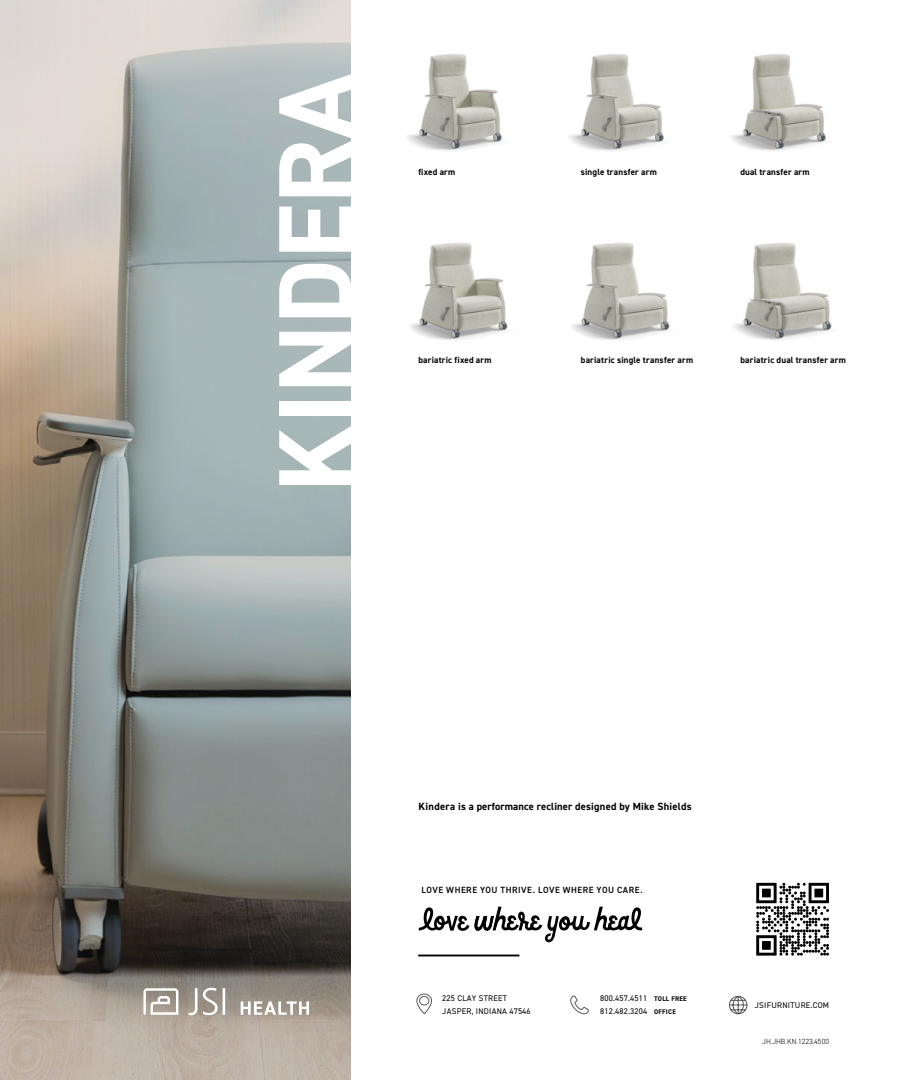
<style>
.page{position:relative;width:918px;height:1080px;background:#fff}
.page>*{position:absolute;margin:0;border:0;box-sizing:border-box;transform-origin:0 0}
.t1{font:700 105px "DIN2014";color:#fff}
.t2{font:700 10.5px "DIN2014";letter-spacing:.02em;color:#000}
.t3{font:700 9px "DIN2014";letter-spacing:.02em;color:#000}
.t4{font:600 9px "DIN2014";letter-spacing:.06em;color:#000}
.t5{font:8.25px/13.5px "DIN2014";letter-spacing:.03em;color:#000}
.t6{font:300 7.5px "DIN2014";color:#000}
.s1{font-weight:700;font-size:6.75px}
</style>
<div class="page">
<img style="left:0;top:0;width:351px;height:1080px">
<img style="left:407px;top:54px;width:96px;height:97px">
<img style="left:410px;top:243px;width:98px;height:97px">
<img style="left:569px;top:54px;width:96px;height:97px">
<img style="left:572px;top:243px;width:98px;height:97px">
<img style="left:731px;top:54px;width:96px;height:97px">
<img style="left:734px;top:243px;width:98px;height:97px">
<svg style="left:756px;top:883px;width:73px;height:73px"></svg>
<svg style="left:241px;top:1001px;width:68px;height:14px"></svg>
<svg style="left:189px;top:988px;width:36px;height:27px"></svg>
<svg style="left:143px;top:988px;width:35px;height:27px"></svg>
<svg style="left:570px;top:995px;width:19px;height:20px"></svg>
<svg style="left:416px;top:993px;width:16px;height:22px"></svg>
<svg style="left:729px;top:995px;width:19px;height:20px"></svg>
<hr style="left:418px;top:955px;width:101px;height:1px;background:#000">
<svg style="left:419px;top:906px;width:223px;height:36px"></svg>
<h1 class="t1" style="left:246px;top:492px;width:420px;rotate:-90deg">KINDERA</h1>
<p class="t3" style="left:418px;top:166px;width:39px">fixed arm</p>
<p class="t3" style="left:418px;top:354px;width:75px">bariatric fixed arm</p>
<p class="t3" style="left:581px;top:166px;width:78px">single transfer arm</p>
<p class="t3" style="left:740px;top:166px;width:71px">dual transfer arm</p>
<p class="t3" style="left:581px;top:354px;width:114px">bariatric single transfer arm</p>
<p class="t3" style="left:740px;top:354px;width:107px">bariatric dual transfer arm</p>
<p class="t2" style="left:418px;top:800px;width:275px">Kindera is a performance recliner designed by Mike Shields</p>
<p class="t4" style="left:421px;top:884px;width:223px">LOVE WHERE YOU THRIVE. LOVE WHERE YOU CARE.</p>
<p class="t5" style="left:442px;top:991px;width:90px">225 CLAY STREET<br>JASPER, INDIANA 47546</p>
<p class="t5" style="left:600px;top:991px;width:88px">800.457.4511 <span class="s1">TOLL FREE<br></span>812.482.3204 <span class="s1">OFFICE</span></p>
<p class="t5" style="left:755px;top:998px;width:76px">JSIFURNITURE.COM</p>
<p class="t6" style="left:762px;top:1037px;width:68px">JH.JHB.KN.1223.4500</p>
</div>
